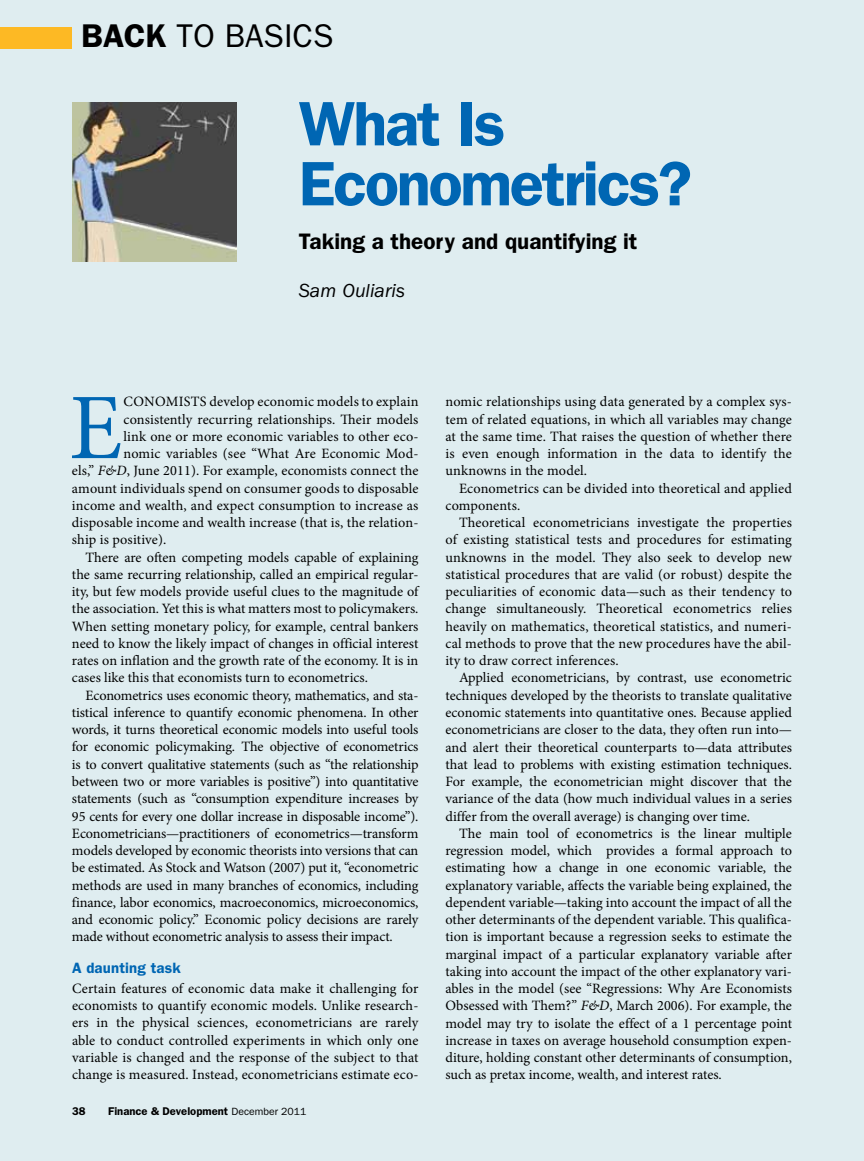
<style>
.page{position:relative;width:864px;height:1161px;background:#dfedf0}
.page>*{position:absolute;margin:0;border:0;box-sizing:border-box;transform-origin:0 0}
.t1{font:93.9px "Minion Pro";color:#0066b3}
.t2{font:600 63px/60px "ITC Franklin Gothic Std";letter-spacing:-.035em;color:#0066b3}
.t3{font:33px "ITC Franklin Gothic Std";color:#000}
.t4{font:600 22.5px "ITC Franklin Gothic Std";color:#000}
.t5{font:italic 19.5px "ITC Franklin Gothic Std";color:#000}
.t6{font:600 15px "ITC Franklin Gothic Std";letter-spacing:.01em;color:#0066b3}
.t7{font:14.25px/17.2px "Minion Pro";letter-spacing:-.005em;color:#000;text-align:justify}
.t8{font:600 11.25px "ITC Franklin Gothic Std";color:#000}
.s1{font-weight:600}
.s2{font-style:italic}
.s3{font-weight:400;font-size:10.5px}
</style>
<div class="page">
<div style="left:0;top:27px;width:72px;height:22px;background:#fdb924"></div>
<img style="left:72px;top:103px;width:164px;height:158px">
<h3 class="t3" style="left:81px;top:17px;width:254px"><span class="s1">BACK</span> TO BASICS</h3>
<h2 class="t2" style="left:299px;top:94px;width:395px">What Is<br>Econometrics?</h2>
<h3 class="t4" style="left:299px;top:228px;width:340px">Taking a theory and quantifying it</h3>
<h3 class="t5" style="left:299px;top:280px;width:108px">Sam Ouliaris</h3>
<h1 class="t1" style="left:69px;top:365px;width:50px">E</h1>
<p class="t7" style="left:124px;top:393px;width:296px">c onomi st s develop economic models to explain</p>
<p class="t7" style="left:124px;top:411px;width:296px">consistently recurring relationships. Their models</p>
<p class="t7" style="left:124px;top:428px;width:296px">link one or more economic variables to other eco-</p>
<p class="t7" style="left:124px;top:445px;width:296px">nomic variables (see “What Are Economic Mod-</p>
<p class="t7" style="left:72px;top:462px;width:348px">els,” <span class="s2">F&amp;D</span>, June 2011). For example, economists connect the</p>
<p class="t7" style="left:72px;top:480px;width:348px">amount individuals spend on consumer goods to disposable</p>
<p class="t7" style="left:72px;top:497px;width:348px">income and wealth, and expect consumption to increase as</p>
<p class="t7" style="left:72px;top:514px;width:348px">disposable income and wealth increase (that is, the relation-</p>
<p class="t7" style="left:72px;top:531px;width:96px">ship is positive).</p>
<p class="t7" style="left:85px;top:549px;width:335px">There are often competing models capable of explaining</p>
<p class="t7" style="left:72px;top:566px;width:348px">the same recurring relationship, called an empirical regular-</p>
<p class="t7" style="left:72px;top:583px;width:348px">ity, but few models provide useful clues to the magnitude of</p>
<p class="t7" style="left:72px;top:600px;width:348px">the association. Yet this is what matters most to policymakers.</p>
<p class="t7" style="left:72px;top:618px;width:348px">When setting monetary policy, for example, central bankers</p>
<p class="t7" style="left:72px;top:635px;width:348px">need to know the likely impact of changes in official interest</p>
<p class="t7" style="left:72px;top:652px;width:348px">rates on inflation and the growth rate of the economy. It is in</p>
<p class="t7" style="left:72px;top:669px;width:298px">cases like this that economists turn to econometrics.</p>
<p class="t7" style="left:85px;top:687px;width:335px">Econometrics uses economic theory, mathematics, and sta-</p>
<p class="t7" style="left:72px;top:704px;width:348px">tistical inference to quantify economic phenomena. In other</p>
<p class="t7" style="left:72px;top:721px;width:348px">words, it turns theoretical economic models into useful tools</p>
<p class="t7" style="left:72px;top:738px;width:348px">for economic policymaking. The objective of econometrics</p>
<p class="t7" style="left:72px;top:756px;width:348px">is to convert qualitative statements (such as “the relationship</p>
<p class="t7" style="left:72px;top:773px;width:348px">between two or more variables is positive”) into quantitative</p>
<p class="t7" style="left:72px;top:790px;width:348px">statements (such as “consumption expenditure increases by</p>
<p class="t7" style="left:72px;top:807px;width:348px">95 cents for every one dollar increase in disposable income”).</p>
<p class="t7" style="left:72px;top:825px;width:348px">Econometricians—practitioners of econometrics—transform</p>
<p class="t7" style="left:72px;top:842px;width:348px">models developed by economic theorists into versions that can</p>
<p class="t7" style="left:72px;top:859px;width:348px">be estimated. As Stock and Watson (2007) put it, “econometric</p>
<p class="t7" style="left:72px;top:876px;width:348px">methods are used in many branches of economics, including</p>
<p class="t7" style="left:72px;top:894px;width:348px">finance, labor economics, macroeconomics, microeconomics,</p>
<p class="t7" style="left:72px;top:911px;width:348px">and economic policy.” Economic policy decisions are rarely</p>
<p class="t7" style="left:72px;top:928px;width:322px">made without econometric analysis to assess their impact.</p>
<p class="t6" style="left:72px;top:959px;width:110px">A daunting task</p>
<p class="t7" style="left:72px;top:980px;width:348px">Certain features of economic data make it challenging for economists to quantify economic models. Unlike research&shy;ers in the physical sciences, econometricians are rarely able to conduct controlled experiments in which only one variable is changed and the response of the subject to that change is measured. Instead, econometricians estimate eco-</p>
<p class="t8" style="left:72px;top:1104px;width:15px">38</p>
<p class="t8" style="left:108px;top:1104px;width:200px">Finance &amp; Development <span class="s3">December 2011</span></p>
<p class="t7" style="left:446px;top:393px;width:348px">nomic relationships using data generated by a complex sys&shy;tem of related equations, in which all variables may change at the same time. That raises the question of whether there is even enough information in the data to identify the unknowns in the model.</p>
<p class="t7" style="left:446px;top:480px;width:348px;text-indent:13px">Econometrics can be divided into theoretical and applied components.</p>
<p class="t7" style="left:446px;top:514px;width:348px;text-indent:13px">Theoretical econometricians investigate the properties of existing statistical tests and procedures for estimating unknowns in the model. They also seek to develop new statistical procedures that are valid (or robust) despite the peculiarities of economic data—such as their tendency to change simultaneously. Theoretical econometrics relies heavily on mathematics, theoretical statistics, and numeri&shy;cal methods to prove that the new procedures have the abil&shy;ity to draw correct inferences.</p>
<p class="t7" style="left:446px;top:669px;width:348px;text-indent:13px">Applied econometricians, by contrast, use econometric techniques developed by the theorists to translate qualitative economic statements into quantitative ones. Because applied econometricians are closer to the data, they often run into— and alert their theoretical counterparts to—data attributes that lead to problems with existing estimation techniques.<br>For example, the econometrician might discover that the variance of the data (how much individual values in a series differ from the overall average) is changing over time.</p>
<p class="t7" style="left:446px;top:825px;width:348px;text-indent:13px">The main tool of econometrics is the linear multiple regression model, which provides a formal approach to estimating how a change in one economic variable, the explanatory variable, affects the variable being explained, the dependent variable—taking into account the impact of all the other determinants of the dependent variable. This qualifica&shy;tion is important because a regression seeks to estimate the marginal impact of a particular explanatory variable after taking into account the impact of the other explanatory vari&shy;ables in the model (see “Regressions: Why Are Economists Obsessed with Them?” <span class="s2">F&amp;D</span>, March 2006). For example, the model may try to isolate the effect of a 1 percentage point increase in taxes on average household consumption expen&shy;diture, holding constant other determinants of consumption, such as pretax income, wealth, and interest rates.</p>
</div>
